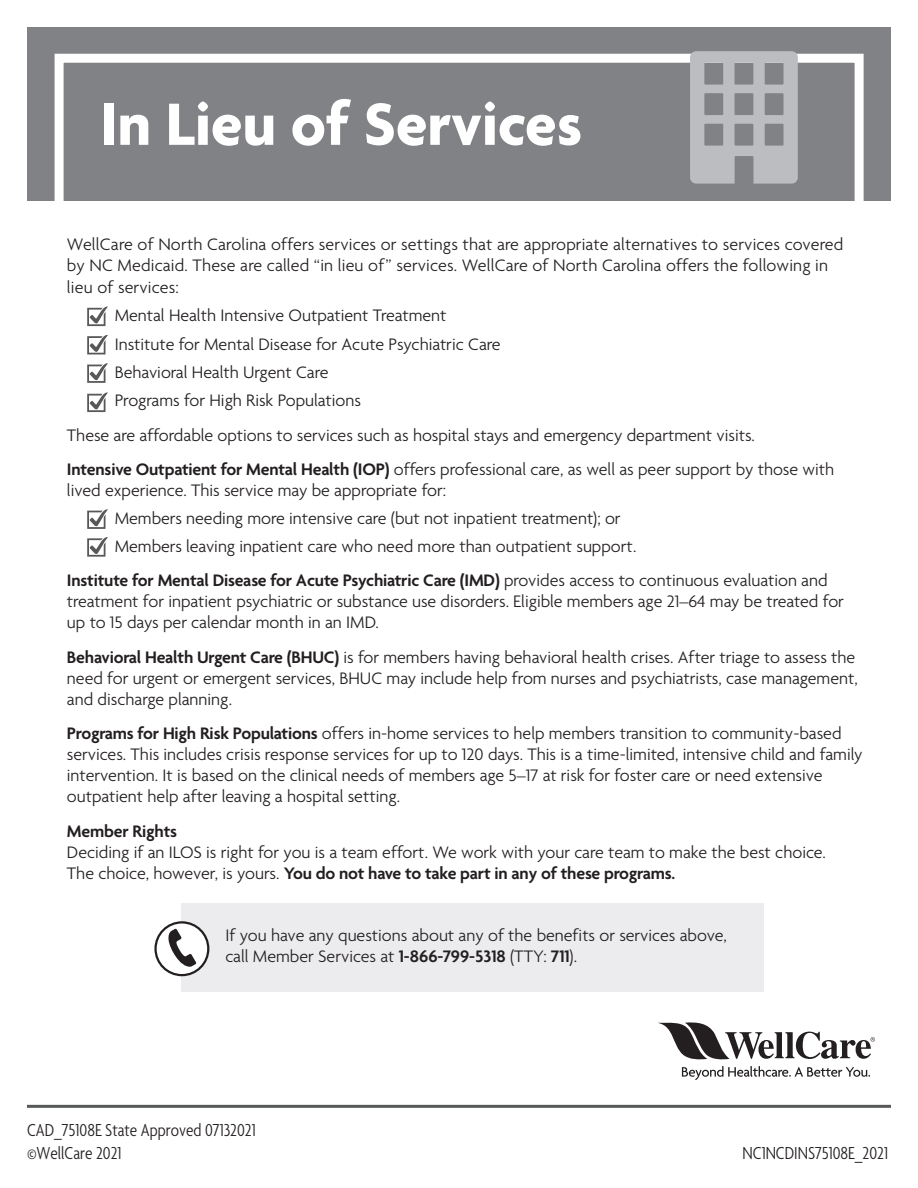
<style>
.page{position:relative;width:918px;height:1188px;background:#fff}
.page>*{position:absolute;margin:0;border:0;box-sizing:border-box;transform-origin:0 0}
.t1{font:700 64.5px "Agenda";color:#fff}
.t2{font:300 condensed 18.75px/22.5px "Agenda";color:#231f20}
.t3{font:300 18px/21px "Agenda";color:#231f20}
.s1{font-weight:600}
</style>
<div class="page">
<hr style="left:27px;top:1105px;width:864px;height:3px;background:#57585a">
<div style="left:181px;top:903px;width:583px;height:89px;background:#ececee"></div>
<div style="left:27px;top:27px;width:864px;height:174px;background:#808285"></div>
<div style="left:55px;top:54px;width:809px;height:180px;border:9px solid #fff"></div>
<svg style="left:690px;top:51px;width:108px;height:133px"></svg>
<svg style="left:87px;top:306px;width:21px;height:20px"></svg>
<svg style="left:87px;top:335px;width:21px;height:19px"></svg>
<svg style="left:87px;top:363px;width:21px;height:20px"></svg>
<svg style="left:87px;top:392px;width:21px;height:20px"></svg>
<svg style="left:87px;top:509px;width:21px;height:20px"></svg>
<svg style="left:87px;top:537px;width:21px;height:20px"></svg>
<svg style="left:156px;top:922px;width:52px;height:53px"></svg>
<div style="left:154px;top:921px;width:55px;height:55px;border:2px solid #231f20;border-radius:50%"></div>
<svg style="left:165px;top:929px;width:31px;height:38px"></svg>
<svg style="left:658px;top:1022px;width:217px;height:38px"></svg>
<svg style="left:682px;top:1066px;width:188px;height:14px"></svg>
<h1 class="t1" style="left:100px;top:85px;width:484px">In Lieu of Services</h1>
<p class="t3" style="left:67px;top:233px;width:778px;line-height:21.6px">WellCare of North Carolina offers services or settings that are appropriate alternatives to services covered by NC Medicaid. These are called “in lieu of” services. WellCare of North Carolina offers the following in lieu of services:</p>
<p class="t3" style="left:115px;top:305px;width:333px">Mental Health Intensive Outpatient Treatment</p>
<p class="t3" style="left:115px;top:333px;width:388px">Institute for Mental Disease for Acute Psychiatric Care</p>
<p class="t3" style="left:115px;top:361px;width:215px">Behavioral Health Urgent Care</p>
<p class="t3" style="left:115px;top:390px;width:248px">Programs for High Risk Populations</p>
<p class="t3" style="left:67px;top:424px;width:690px">These are affordable options to services such as hospital stays and emergency department visits.</p>
<p class="t3" style="left:67px;top:459px;width:769px"><span class="s1">Intensive Outpatient for Mental Health (IOP)</span> offers professional care, as well as peer support by those with lived experience. This service may be appropriate for:</p>
<p class="t3" style="left:115px;top:507px;width:507px">Members needing more intensive care (but not inpatient treatment); or</p>
<p class="t3" style="left:115px;top:535px;width:523px">Members leaving inpatient care who need more than outpatient support.</p>
<p class="t3" style="left:67px;top:570px;width:779px"><span class="s1">Institute for Mental Disease for Acute Psychiatric Care (IMD)</span> provides access to continuous evaluation and treatment for inpatient psychiatric or substance use disorders. Eligible members age 21–64 may be treated for up to 15 days per calendar month in an IMD.</p>
<p class="t3" style="left:67px;top:646px;width:792px"><span class="s1">Behavioral Health Urgent Care (BHUC)</span> is for members having behavioral health crises. After triage to assess the need for urgent or emergent services, BHUC may include help from nurses and psychiatrists, case management, and discharge planning.</p>
<p class="t3" style="left:67px;top:723px;width:797px"><span class="s1">Programs for High Risk Populations</span> offers in-home services to help members transition to community-based services. This includes crisis response services for up to 120 days. This is a time-limited, intensive child and family intervention. It is based on the clinical needs of members age 5–17 at risk for foster care or need extensive outpatient help after leaving a hospital setting.</p>
<p class="t3" style="left:67px;top:820px;width:761px"><span class="s1">Member Rights<br></span>Deciding if an ILOS is right for you is a team effort. We work with your care team to make the best choice.<br>The choice, however, is yours. <span class="s1">You do not have to take part in any of these programs.</span></p>
<p class="t3" style="left:225px;top:924px;width:503px;line-height:21.6px">If you have any questions about any of the benefits or services above, call Member Services at <span class="s1">1-866-799-5318</span> (TTY: <span class="s1">711</span>).</p>
<p class="t2" style="left:27px;top:1120px;width:230px">CAD_75108E State Approved 07132021 ©WellCare 2021</p>
<p class="t2" style="left:743px;top:1143px;width:147px">NC1NCDINS75108E_2021</p>
</div>
